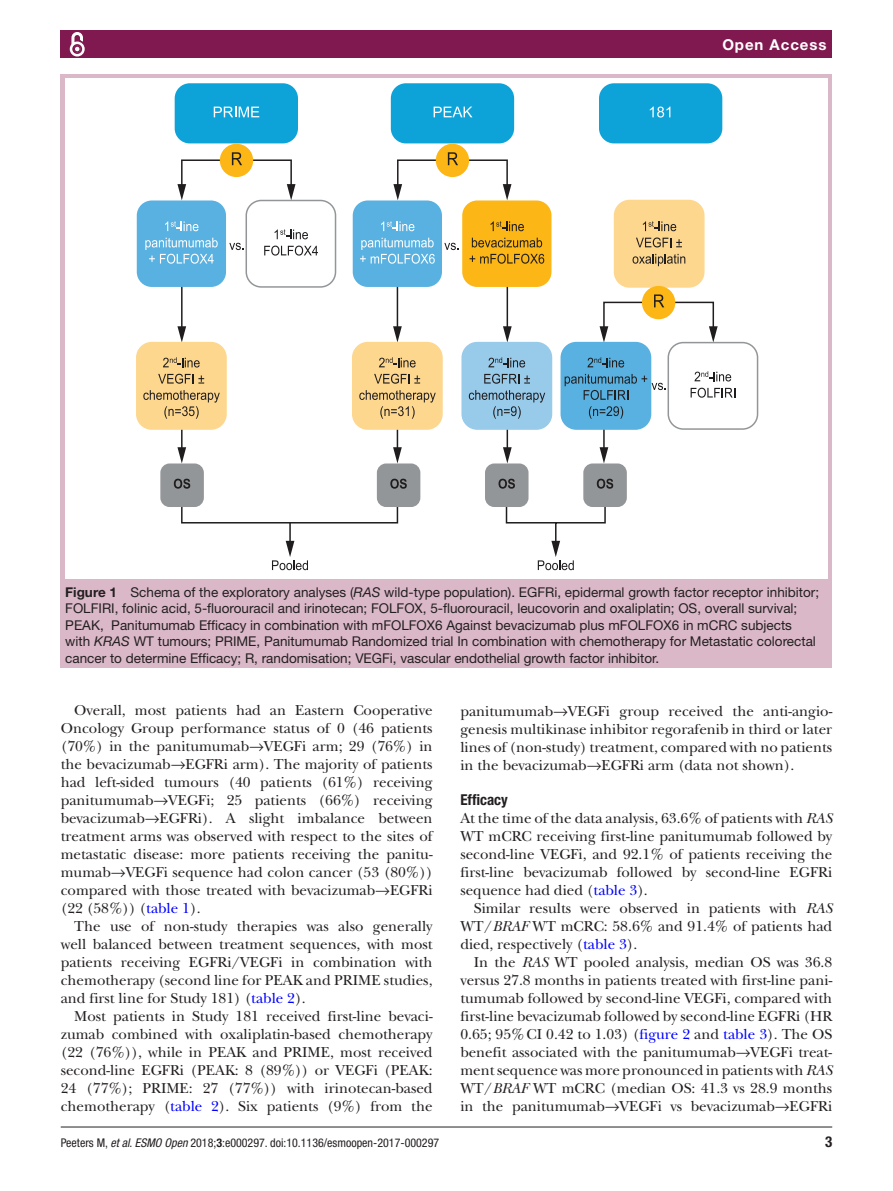
<style>
.page{position:relative;width:893px;height:1191px;background:#fff}
.page>*{position:absolute;margin:0;border:0;box-sizing:border-box;transform-origin:0 0}
.t1{font:15px/18px "New Baskerville";color:#231f20;text-align:justify}
.t2{font:700 15px "Helvetica Neue LT Std";letter-spacing:.065em;color:#fff}
.t3{font:700 condensed 15px "Helvetica Neue LT Std";color:#231f20}
.t4{font:13.5px/16.5px "Helvetica Neue LT Std";color:#231f20}
.t5{font:condensed 12px "Helvetica Neue LT Std";color:#231f20}
.s1{font-weight:700}
.s2{font-style:italic}
.s3{color:#00f}
</style>
<div class="page">
<div style="left:61px;top:31px;width:771px;height:27px;background:#80194f"></div>
<svg style="left:69px;top:32px;width:16px;height:25px"></svg>
<div style="left:74px;top:45px;width:7px;height:8px;border:1px solid #80194f;border-radius:50%"></div>
<hr style="left:61px;top:1126px;width:771px;height:1px;background:#231f20">
<div style="left:61px;top:74px;width:771px;height:593px;background:#dab8c8"></div>
<div style="left:65px;top:79px;width:762px;height:500px;background:#fff"></div>
<hr style="left:289px;top:523px;width:2px;height:21px;background:#201d1e">
<hr style="left:507px;top:278px;width:1px;height:51px;background:#201d1e">
<svg style="left:503px;top:326px;width:9px;height:16px"></svg>
<hr style="left:397px;top:278px;width:1px;height:51px;background:#201d1e">
<svg style="left:393px;top:326px;width:9px;height:16px"></svg>
<hr style="left:181px;top:278px;width:2px;height:51px;background:#201d1e">
<svg style="left:177px;top:326px;width:9px;height:16px"></svg>
<div style="left:175px;top:83px;width:123px;height:60px;background:#0da3d9;border-radius:15px"></div>
<svg style="left:214px;top:107px;width:45px;height:10px"></svg>
<div style="left:391px;top:83px;width:123px;height:60px;background:#0da3d9;border-radius:15px"></div>
<svg style="left:434px;top:107px;width:38px;height:10px"></svg>
<div style="left:599px;top:83px;width:123px;height:60px;background:#0da3d9;border-radius:15px"></div>
<svg style="left:650px;top:107px;width:20px;height:10px"></svg>
<div style="left:137px;top:200px;width:89px;height:87px;background:#58b1e0;border-radius:15px"></div>
<svg style="left:165px;top:221px;width:33px;height:10px"></svg>
<svg style="left:145px;top:238px;width:73px;height:26px"></svg>
<div style="left:353px;top:200px;width:89px;height:87px;background:#58b1e0;border-radius:15px"></div>
<svg style="left:381px;top:221px;width:33px;height:10px"></svg>
<svg style="left:360px;top:238px;width:75px;height:26px"></svg>
<div style="left:462px;top:200px;width:89px;height:87px;background:#fcb615;border-radius:15px"></div>
<svg style="left:491px;top:221px;width:33px;height:10px"></svg>
<svg style="left:472px;top:238px;width:70px;height:9px"></svg>
<svg style="left:470px;top:254px;width:74px;height:10px"></svg>
<div style="left:614px;top:200px;width:90px;height:87px;background:#fed78f;border-radius:15px"></div>
<div style="left:614px;top:200px;width:90px;height:88px;border:2px solid #fed78f;border-radius:15px"></div>
<svg style="left:643px;top:221px;width:33px;height:10px"></svg>
<svg style="left:636px;top:237px;width:46px;height:10px"></svg>
<svg style="left:632px;top:254px;width:53px;height:12px"></svg>
<div style="left:137px;top:342px;width:89px;height:87px;background:#fed78f;border-radius:15px"></div>
<div style="left:136px;top:342px;width:91px;height:88px;border:2px solid #fed78f;border-radius:15px"></div>
<svg style="left:163px;top:357px;width:37px;height:10px"></svg>
<svg style="left:158px;top:374px;width:46px;height:10px"></svg>
<div style="left:181px;top:159px;width:111px;height:29px;border:2px solid #201d1e"></div>
<svg style="left:177px;top:184px;width:9px;height:16px"></svg>
<svg style="left:287px;top:184px;width:8px;height:16px"></svg>
<div style="left:221px;top:144px;width:31px;height:32px;background:#fcb615;border-radius:50%"></div>
<div style="left:220px;top:144px;width:33px;height:33px;border:2px solid #fcb615;border-radius:50%"></div>
<svg style="left:232px;top:152px;width:10px;height:13px"></svg>
<div style="left:397px;top:159px;width:111px;height:29px;border:2px solid #201d1e"></div>
<svg style="left:393px;top:184px;width:9px;height:16px"></svg>
<svg style="left:503px;top:184px;width:8px;height:16px"></svg>
<div style="left:437px;top:144px;width:31px;height:32px;background:#fcb615;border-radius:50%"></div>
<div style="left:436px;top:144px;width:33px;height:33px;border:2px solid #fcb615;border-radius:50%"></div>
<svg style="left:448px;top:152px;width:10px;height:13px"></svg>
<div style="left:603px;top:302px;width:111px;height:28px;border:2px solid #201d1e"></div>
<svg style="left:600px;top:326px;width:8px;height:16px"></svg>
<svg style="left:709px;top:326px;width:9px;height:16px"></svg>
<div style="left:643px;top:287px;width:31px;height:31px;background:#fcb615;border-radius:50%"></div>
<div style="left:642px;top:286px;width:33px;height:33px;border:2px solid #fcb615;border-radius:50%"></div>
<svg style="left:654px;top:294px;width:10px;height:13px"></svg>
<hr style="left:507px;top:399px;width:1px;height:51px;background:#201d1e">
<svg style="left:503px;top:447px;width:9px;height:16px"></svg>
<hr style="left:603px;top:423px;width:2px;height:27px;background:#201d1e">
<svg style="left:600px;top:447px;width:8px;height:16px"></svg>
<div style="left:486px;top:464px;width:42px;height:42px;background:#939698;border-radius:9px"></div>
<div style="left:485px;top:463px;width:43px;height:44px;border:2px solid #939698;border-radius:9px"></div>
<div style="left:584px;top:464px;width:42px;height:42px;background:#939698;border-radius:9px"></div>
<div style="left:583px;top:463px;width:44px;height:44px;border:2px solid #939698;border-radius:9px"></div>
<div style="left:353px;top:342px;width:89px;height:87px;background:#fed78f;border-radius:15px"></div>
<div style="left:352px;top:342px;width:91px;height:88px;border:2px solid #fed78f;border-radius:15px"></div>
<svg style="left:379px;top:357px;width:37px;height:10px"></svg>
<svg style="left:374px;top:374px;width:46px;height:10px"></svg>
<svg style="left:143px;top:390px;width:293px;height:134px"></svg>
<div style="left:462px;top:342px;width:89px;height:87px;background:#98caea;border-radius:15px"></div>
<div style="left:461px;top:342px;width:91px;height:88px;border:2px solid #98caea;border-radius:15px"></div>
<svg style="left:488px;top:357px;width:37px;height:10px"></svg>
<svg style="left:484px;top:374px;width:46px;height:10px"></svg>
<svg style="left:469px;top:390px;width:76px;height:29px"></svg>
<div style="left:561px;top:342px;width:89px;height:87px;background:#58b1e0;border-radius:15px"></div>
<div style="left:560px;top:342px;width:91px;height:88px;border:2px solid #58b1e0;border-radius:15px"></div>
<svg style="left:587px;top:357px;width:37px;height:10px"></svg>
<svg style="left:589px;top:406px;width:34px;height:13px"></svg>
<div style="left:245px;top:200px;width:91px;height:88px;border:2px solid #939698;border-radius:15px"></div>
<svg style="left:275px;top:229px;width:33px;height:10px"></svg>
<svg style="left:264px;top:246px;width:54px;height:10px"></svg>
<svg style="left:272px;top:541px;width:36px;height:29px"></svg>
<svg style="left:229px;top:243px;width:15px;height:7px"></svg>
<svg style="left:444px;top:243px;width:15px;height:7px"></svg>
<svg style="left:565px;top:374px;width:101px;height:26px"></svg>
<svg style="left:498px;top:479px;width:115px;height:91px"></svg>
<div style="left:667px;top:342px;width:91px;height:88px;border:2px solid #939698;border-radius:15px"></div>
<svg style="left:694px;top:371px;width:37px;height:10px"></svg>
<svg style="left:691px;top:388px;width:44px;height:10px"></svg>
<p class="t2" style="left:722px;top:35px;width:106px">Open Access</p>
<p class="t4" style="left:65px;top:583px;width:755px"><span class="s1">Figure 1</span> Schema of the exploratory analyses (<span class="s2">RAS</span> wild-type population). EGFRi, epidermal growth factor receptor inhibitor; FOLFIRI, folinic acid, 5-fluorouracil and irinotecan; FOLFOX, 5-fluorouracil, leucovorin and oxaliplatin; OS, overall survival; PEAK, Panitumumab Efficacy in combination with mFOLFOX6 Against bevacizumab plus mFOLFOX6 in mCRC subjects with <span class="s2">KRAS</span> WT tumours; PRIME, Panitumumab Randomized trial In combination with chemotherapy for Metastatic colorectal cancer to determine Efficacy; R, randomisation; VEGFi, vascular endothelial growth factor inhibitor.</p>
<p class="t1" style="left:61px;top:701px;width:373px;text-indent:14px">Overall, most patients had an Eastern Cooperative Oncology Group performance status of 0 (46 patients (70%) in the panitumumab→VEGFi arm; 29 (76%) in the bevacizumab→EGFRi arm). The majority of patients had left-sided tumours (40 patients (61%) receiving panitumumab→VEGFi; 25 patients (66%) receiving bevacizumab→EGFRi). A slight imbalance between treatment arms was observed with respect to the sites of metastatic disease: more patients receiving the panitu&shy;mumab→VEGFi sequence had colon cancer (53 (80%)) compared with those treated with bevacizumab→EGFRi (22 (58%)) (<span class="s3">table 1</span>).</p>
<p class="t1" style="left:61px;top:917px;width:373px;text-indent:14px">The use of non-study therapies was also generally well balanced between treatment sequences, with most patients receiving EGFRi/VEGFi in combination with chemotherapy (second line for PEAK and PRIME studies, and first line for Study 181) (<span class="s3">table 2</span>).</p>
<p class="t1" style="left:61px;top:1007px;width:373px;text-indent:14px">Most patients in Study 181 received first-line bevaci&shy;zumab combined with oxaliplatin-based chemotherapy (22 (76%)), while in PEAK and PRIME, most received second-line EGFRi (PEAK: 8 (89%)) or VEGFi (PEAK:<br>24 (77%); PRIME: 27 (77%)) with irinotecan-based chemotherapy (<span class="s3">table 2</span>). Six patients (9%) from the</p>
<p class="t1" style="left:460px;top:702px;width:373px">panitumumab→VEGFi group received the anti-angio&shy;genesis multikinase inhibitor regorafenib in third or later lines of (non-study) treatment, compared with no patients in the bevacizumab→EGFRi arm (data not shown).</p>
<p class="t3" style="left:460px;top:790px;width:49px">Efficacy</p>
<p class="t1" style="left:460px;top:809px;width:373px">At the time of the data analysis, 63.6% of patients with <span class="s2">RAS </span>WT mCRC receiving first-line panitumumab followed by second-line VEGFi, and 92.1% of patients receiving the first-line bevacizumab followed by second-line EGFRi sequence had died (<span class="s3">table 3</span>).</p>
<p class="t1" style="left:460px;top:899px;width:373px;text-indent:14px">Similar results were observed in patients with <span class="s2">RAS </span>WT/<span class="s2">BRAF</span> WT mCRC: 58.6% and 91.4% of patients had died, respectively (<span class="s3">table 3</span>).</p>
<p class="t1" style="left:460px;top:953px;width:373px;text-indent:14px">In the <span class="s2">RAS</span> WT pooled analysis, median OS was 36.8 versus 27.8 months in patients treated with first-line pani&shy;tumumab followed by second-line VEGFi, compared with first-line bevacizumab followed by second-line EGFRi (HR 0.65; 95%CI 0.42 to 1.03) (<span class="s3">figure 2</span> and <span class="s3">table 3</span>). The OS benefit associated with the panitumumab→VEGFi treat&shy;ment sequence was more pronounced in patients with <span class="s2">RAS </span>WT/<span class="s2">BRAF</span> WT mCRC (median OS: 41.3 vs 28.9 months in the panitumumab→VEGFi vs bevacizumab→EGFRi</p>
<p class="t5" style="left:61px;top:1135px;width:380px">Peeters M, <span class="s2">et al</span>. <span class="s2">ESMO Open</span> 2018;<span class="s1">3</span>:e000297. doi:10.1136/esmoopen-2017-000297</p>
<p class="t3" style="left:825px;top:1132px;width:9px">3</p>
</div>
